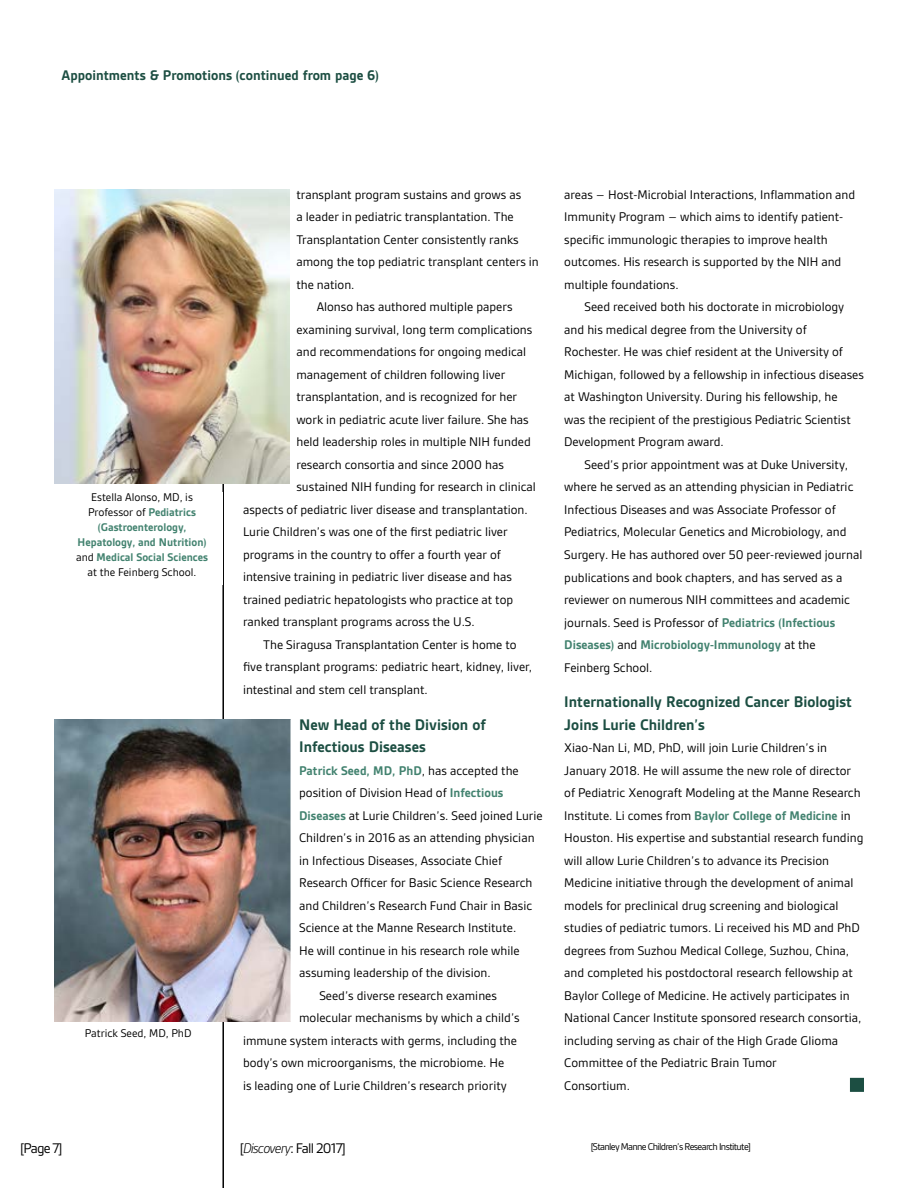
<style>
.page{position:relative;width:918px;height:1188px;background:#fff}
.page>*{position:absolute;margin:0;border:0;box-sizing:border-box;transform-origin:0 0}
.t1{font:700 16.5px/22.5px "Gesta";color:#1c4e42}
.t2{font:700 15px "Gesta";color:#1c4e42}
.t3{font:15px "Gesta";letter-spacing:-.05em;color:#000}
.t4{font:13.5px/22.5px "Gesta";color:#000}
.t5{font:700 13.5px "Gesta";color:#42826f}
.t6{font:700 12px/15px "Gesta";color:#42826f;text-align:center}
.t7{font:12px "Gesta";color:#000}
.t8{font:10.5px "Gesta";letter-spacing:-.06em;color:#000}
.s1{font-weight:400;color:#000}
.s2{font-weight:700;color:#42826f}
.s3{font-weight:300;font-style:italic}
</style>
<div class="page">
<hr style="left:222px;top:189px;width:2px;height:999px;background:#000">
<div style="left:850px;top:1078px;width:14px;height:14px;background:#1c4e42;border:2px solid #1c4e42"></div>
<img style="left:54px;top:189px;width:235px;height:295px">
<img style="left:54px;top:719px;width:237px;height:303px">
<p class="t2" style="left:62px;top:67px;width:319px">Appointments &amp; Promotions (continued from page 6)</p>
<p class="t6" style="left:76px;top:490px;width:134px"><span class="s1">Estella Alonso, MD, is<br>Professor of</span> Pediatrics (Gastroenterology,<br>Hepatology, and Nutrition) <span class="s1">and</span> Medical Social Sciences <span class="s1">at the Feinberg School.</span></p>
<p class="t7" style="left:85px;top:1027px;width:108px">Patrick Seed, MD, PhD</p>
<p class="t4" style="left:296px;top:183px;width:226px">transplant program sustains and grows as</p>
<p class="t4" style="left:296px;top:206px;width:219px">a leader in pediatric transplantation. The</p>
<p class="t4" style="left:296px;top:228px;width:224px">Transplantation Center consistently ranks</p>
<p class="t4" style="left:296px;top:251px;width:244px">among the top pediatric transplant centers in</p>
<p class="t4" style="left:296px;top:273px;width:60px">the nation.</p>
<p class="t4" style="left:317px;top:296px;width:197px">Alonso has authored multiple papers</p>
<p class="t4" style="left:296px;top:318px;width:237px">examining survival, long term complications</p>
<p class="t4" style="left:296px;top:341px;width:231px">and recommendations for ongoing medical</p>
<p class="t4" style="left:296px;top:363px;width:210px">management of children following liver</p>
<p class="t4" style="left:296px;top:386px;width:222px">transplantation, and is recognized for her</p>
<p class="t4" style="left:296px;top:408px;width:234px">work in pediatric acute liver failure. She has</p>
<p class="t4" style="left:296px;top:431px;width:236px">held leadership roles in multiple NIH funded</p>
<p class="t4" style="left:296px;top:453px;width:209px">research consortia and since 2000 has</p>
<p class="t4" style="left:296px;top:476px;width:241px">sustained NIH funding for research in clinical</p>
<p class="t4" style="left:243px;top:498px;width:286px">aspects of pediatric liver disease and transplantation.</p>
<p class="t4" style="left:243px;top:521px;width:266px">Lurie Children’s was one of the first pediatric liver</p>
<p class="t4" style="left:243px;top:543px;width:259px">programs in the country to offer a fourth year of</p>
<p class="t4" style="left:243px;top:566px;width:270px">intensive training in pediatric liver disease and has</p>
<p class="t4" style="left:243px;top:588px;width:272px">trained pediatric hepatologists who practice at top</p>
<p class="t4" style="left:243px;top:611px;width:233px">ranked transplant programs across the U.S.</p>
<p class="t4" style="left:263px;top:633px;width:255px">The Siragusa Transplantation Center is home to</p>
<p class="t4" style="left:243px;top:656px;width:291px">five transplant programs: pediatric heart, kidney, liver,</p>
<p class="t4" style="left:243px;top:678px;width:186px">intestinal and stem cell transplant.</p>
<p class="t1" style="left:299px;top:713px;width:188px">New Head of the Division of<br>Infectious Diseases</p>
<p class="t5" style="left:299px;top:763px;width:221px">Patrick Seed, MD, PhD<span class="s1">, has accepted the</span></p>
<p class="t4" style="left:299px;top:782px;width:206px">position of Division Head of <span class="s2">Infectious</span></p>
<p class="t4" style="left:299px;top:804px;width:245px"><span class="s2">Diseases</span> at Lurie Children’s. Seed joined Lurie</p>
<p class="t4" style="left:299px;top:827px;width:237px">Children’s in 2016 as an attending physician</p>
<p class="t4" style="left:299px;top:849px;width:204px">in Infectious Diseases, Associate Chief</p>
<p class="t4" style="left:299px;top:872px;width:235px">Research Officer for Basic Science Research</p>
<p class="t4" style="left:299px;top:894px;width:235px">and Children’s Research Fund Chair in Basic</p>
<p class="t4" style="left:299px;top:917px;width:219px">Science at the Manne Research Institute.</p>
<p class="t4" style="left:299px;top:939px;width:222px">He will continue in his research role while</p>
<p class="t4" style="left:299px;top:962px;width:193px">assuming leadership of the division.</p>
<p class="t4" style="left:319px;top:984px;width:179px">Seed’s diverse research examines</p>
<p class="t4" style="left:299px;top:1007px;width:222px">molecular mechanisms by which a child’s</p>
<p class="t4" style="left:243px;top:1029px;width:276px">immune system interacts with germs, including the</p>
<p class="t4" style="left:243px;top:1052px;width:263px">body’s own microorganisms, the microbiome. He</p>
<p class="t4" style="left:243px;top:1074px;width:265px">is leading one of Lurie Children’s research priority</p>
<p class="t4" style="left:564px;top:183px;width:293px">areas – Host-Microbial Interactions, Inflammation and Immunity Program – which aims to identify patient&shy;specific immunologic therapies to improve health outcomes. His research is supported by the NIH and multiple foundations.</p>
<p class="t4" style="left:564px;top:296px;width:301px;text-indent:20px">Seed received both his doctorate in microbiology and his medical degree from the University of Rochester. He was chief resident at the University of Michigan, followed by a fellowship in infectious diseases at Washington University. During his fellowship, he<br>was the recipient of the prestigious Pediatric Scientist Development Program award.</p>
<p class="t4" style="left:564px;top:453px;width:300px;text-indent:20px">Seed’s prior appointment was at Duke University, where he served as an attending physician in Pediatric Infectious Diseases and was Associate Professor of Pediatrics, Molecular Genetics and Microbiology, and Surgery. He has authored over 50 peer-reviewed journal publications and book chapters, and has served as a reviewer on numerous NIH committees and academic journals. Seed is Professor of <span class="s2">Pediatrics (Infectious Diseases)</span> and <span class="s2">Microbiology-Immunology</span> at the Feinberg School.</p>
<p class="t1" style="left:564px;top:691px;width:289px">Internationally Recognized Cancer Biologist<br>Joins Lurie Children’s</p>
<p class="t4" style="left:564px;top:737px;width:301px">Xiao-Nan Li, MD, PhD, will join Lurie Children’s in January 2018. He will assume the new role of director of Pediatric Xenograft Modeling at the Manne Research Institute. Li comes from <span class="s2">Baylor College of Medicine</span> in Houston. His expertise and substantial research funding will allow Lurie Children’s to advance its Precision Medicine initiative through the development of animal models for preclinical drug screening and biological studies of pediatric tumors. Li received his MD and PhD degrees from Suzhou Medical College, Suzhou, China, and completed his postdoctoral research fellowship at Baylor College of Medicine. He actively participates in National Cancer Institute sponsored research consortia, including serving as chair of the High Grade Glioma Committee of the Pediatric Brain Tumor<br>Consortium.</p>
<p class="t3" style="left:20px;top:1140px;width:44px">[Page 7]</p>
<p class="t3" style="left:240px;top:1140px;width:108px">[<span class="s3">Discovery</span>: Fall 2017]</p>
<p class="t8" style="left:591px;top:1141px;width:162px">[Stanley Manne Children’s Research Institute]</p>
</div>
